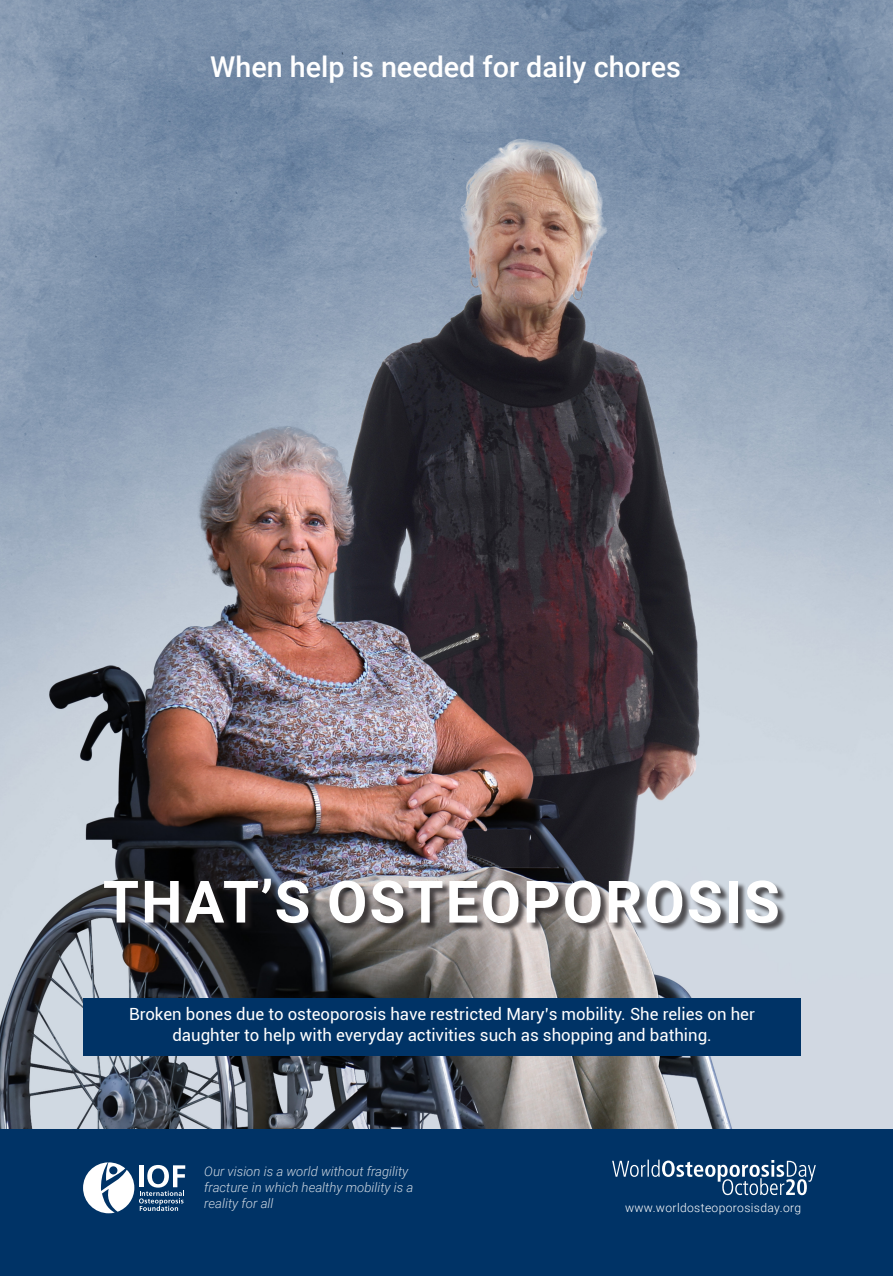
<style>
.page{position:relative;width:893px;height:1276px;background:#fff}
.page>*{position:absolute;margin:0;border:0;box-sizing:border-box;transform-origin:0 0}
.t1{font:700 58.43px "Roboto";letter-spacing:.035em;color:#fff}
.t2{font:500 28.65px "Roboto";color:#fff}
.t3{font:16.8px/21.1px "Roboto";color:#fff;text-align:center}
.t4{font:italic 300 13.2px/15.8px "Roboto";color:#fff}
.t5{font:300 12.08px "Roboto";letter-spacing:.03em;color:#fff}
</style>
<div class="page">
<img style="left:0;top:0;width:893px;height:1129px">
<div style="left:0;top:1129px;width:893px;height:147px;background:#036"></div>
<svg style="left:612px;top:1159px;width:204px;height:37px"></svg>
<div style="left:83px;top:998px;width:718px;height:58px;background:#036"></div>
<div style="left:105px;top:880px;width:682px;height:52px;background:#231f20;opacity:.75"></div>
<svg style="left:83px;top:1162px;width:102px;height:52px"></svg>
<p class="t2" style="left:210px;top:47px;width:472px">When help is needed for daily chores</p>
<p class="t1" style="left:103px;top:861px;width:678px">THAT’S OSTEOPOROSIS</p>
<h1 class="t1" style="left:102px;top:871px;width:678px">THAT’S OSTEOPOROSIS</h1>
<p class="t3" style="left:129px;top:1002px;width:627px">Broken bones due to osteoporosis have restricted Mary’s mobility. She relies on her daughter to help with everyday activities such as shopping and bathing.</p>
<p class="t4" style="left:204px;top:1163px;width:211px">Our vision is a world without fragility fracture in which healthy mobility is a reality for all</p>
<p class="t4" style="left:204px;top:1173px;width:206px">Our vision is a world without fragility</p>
<p class="t5" style="left:625px;top:1199px;width:178px">www.worldosteoporosisday.org</p>
</div>
